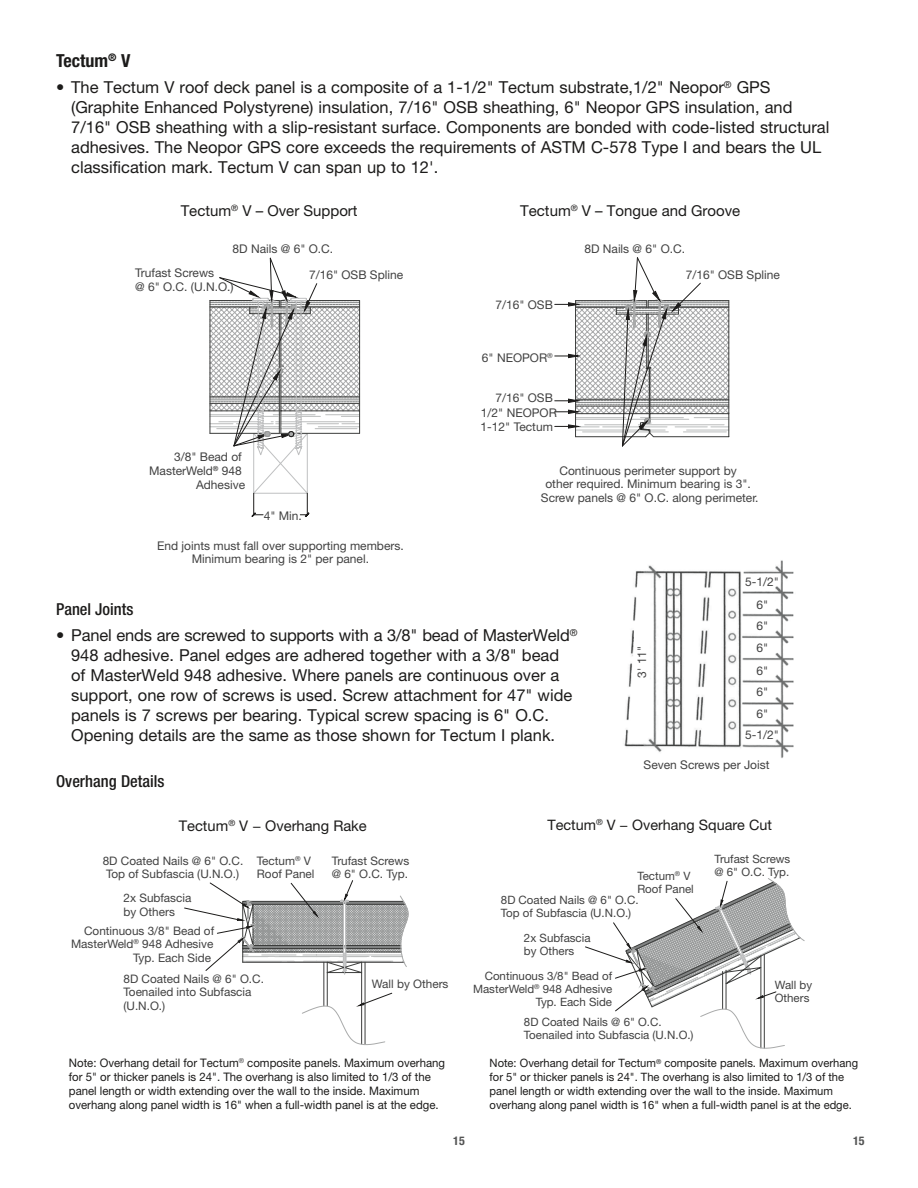
<style>
.page{position:relative;width:918px;height:1188px;background:#fff}
.page>*{position:absolute;margin:0;border:0;box-sizing:border-box;transform-origin:0 0}
.t1{font:700 condensed 18px "Helvetica Neue LT Std";color:#1c1b1a}
.t2{font:16.5px/19.8px "Helvetica Neue LT Std";color:#1c1b1a}
.t3{font:500 condensed 16.5px "Helvetica Neue LT Std";color:#1c1b1a}
.t4{font:15px "Helvetica Neue LT Std";color:#1c1b1a}
.t5{font:14.7px "Helvetica Neue LT Std";color:#1c1b1a}
.t6{font:14.4px "Helvetica Neue LT Std";color:#1c1b1a}
.t7{font:12px/13.5px "Helvetica Neue LT Std";color:#414141}
.t8{font:700 condensed 12px "Helvetica Neue LT Std";color:#535454}
.t9{font:11.7px/14.1px "Helvetica Neue LT Std";color:#1c1b1a}
.t10{font:11.7px/13.2px "Helvetica Neue LT Std";color:#414141}
.t11{font:11.55px/13.8px "Helvetica Neue LT Std";color:#1c1b1a}
.t12{font:11.55px/12.9px "Helvetica Neue LT Std";color:#414141}
</style>
<div class="page">
<svg style="left:555px;top:257px;width:174px;height:190px"></svg>
<svg style="left:209px;top:258px;width:151px;height:259px"></svg>
<img style="left:624px;top:560px;width:170px;height:198px">
<svg style="left:184px;top:880px;width:225px;height:165px"></svg>
<svg style="left:585px;top:878px;width:220px;height:171px"></svg>
<p class="t1" style="left:56px;top:50px;width:76px">Tectum<sup>®</sup> V</p>
<p class="t2" style="left:71px;top:77px;width:760px;text-indent:-15px">• The Tectum V roof deck panel is a composite of a 1-1/2" Tectum substrate,1/2" Neopor<sup>®</sup> GPS (Graphite Enhanced Polystyrene) insulation, 7/16" OSB sheathing, 6" Neopor GPS insulation, and 7/16" OSB sheathing with a slip-resistant surface. Components are bonded with code-listed structural adhesives. The Neopor GPS core exceeds the requirements of ASTM C-578 Type I and bears the UL classification mark. Tectum V can span up to 12'.</p>
<p class="t4" style="left:181px;top:202px;width:179px">Tectum<sup>®</sup> V – Over Support</p>
<p class="t4" style="left:520px;top:202px;width:222px">Tectum<sup>®</sup> V – Tongue and Groove</p>
<p class="t7" style="left:584px;top:242px;width:102px">8D Nails @ 6" O.C.</p>
<p class="t7" style="left:686px;top:268px;width:96px">7/16" OSB Spline</p>
<p class="t7" style="left:495px;top:298px;width:59px">7/16" OSB</p>
<p class="t7" style="left:233px;top:242px;width:102px">8D Nails @ 6" O.C.</p>
<p class="t7" style="left:135px;top:266px;width:81px">Trufast Screws</p>
<p class="t7" style="left:309px;top:268px;width:96px">7/16" OSB Spline</p>
<p class="t7" style="left:135px;top:279px;width:100px">@ 6" O.C. (U.N.O.)</p>
<p class="t7" style="left:482px;top:351px;width:72px">6" NEOPOR<sup>®</sup></p>
<p class="t7" style="left:495px;top:391px;width:59px">7/16" OSB</p>
<p class="t7" style="left:149px;top:449px;width:98px;line-height:14px;text-align:right">3/8" Bead of<br>MasterWeld<sup>®</sup> 948<br>Adhesive</p>
<p class="t7" style="left:264px;top:509px;width:40px">4" Min.</p>
<p class="t7" style="left:157px;top:538px;width:248px;text-align:center">End joints must fall over supporting members.<br>Minimum bearing is 2" per panel.</p>
<p class="t7" style="left:481px;top:405px;width:78px;line-height:14.7px">1/2" NEOPOR<br>1-12" Tectum</p>
<p class="t7" style="left:541px;top:463px;width:219px;text-align:center">Continuous perimeter support by<br>other required. Minimum bearing is 3".<br>Screw panels @ 6" O.C. along perimeter.</p>
<p class="t7" style="left:745px;top:575px;width:35px">5-1/2"</p>
<p class="t3" style="left:56px;top:599px;width:79px">Panel Joints</p>
<p class="t2" style="left:71px;top:626px;width:508px;text-indent:-15px">• Panel ends are screwed to supports with a 3/8" bead of MasterWeld<sup>® </sup>948 adhesive. Panel edges are adhered together with a 3/8" bead of MasterWeld 948 adhesive. Where panels are continuous over a support, one row of screws is used. Screw attachment for 47" wide panels is 7 screws per bearing. Typical screw spacing is 6" O.C.<br>Opening details are the same as those shown for Tectum I plank.</p>
<p class="t3" style="left:56px;top:772px;width:110px">Overhang Details</p>
<p class="t7" style="left:635px;top:678px;width:33px;rotate:-90deg">3' 11"</p>
<p class="t7" style="left:756px;top:594px;width:13px;line-height:20.7px">6"<br>6"</p>
<p class="t7" style="left:756px;top:636px;width:13px;line-height:22.5px">6"<br>6"</p>
<p class="t7" style="left:756px;top:680px;width:13px;line-height:22.8px">6"<br>6"</p>
<p class="t7" style="left:745px;top:728px;width:35px">5-1/2"</p>
<p class="t7" style="left:644px;top:758px;width:127px">Seven Screws per Joist</p>
<p class="t5" style="left:179px;top:817px;width:190px">Tectum<sup>®</sup> V − Overhang Rake</p>
<p class="t10" style="left:103px;top:854px;width:142px">8D Coated Nails @ 6" O.C.<br>Top of Subfascia (U.N.O.)</p>
<p class="t10" style="left:123px;top:891px;width:69px">2x Subfascia by Others</p>
<p class="t10" style="left:257px;top:854px;width:59px">Tectum<sup>®</sup> V<br>Roof Panel</p>
<p class="t10" style="left:332px;top:854px;width:79px">Trufast Screws @ 6" O.C. Typ.</p>
<p class="t6" style="left:547px;top:816px;width:226px">Tectum<sup>®</sup> V − Overhang Square Cut</p>
<p class="t12" style="left:637px;top:869px;width:58px">Tectum<sup>®</sup> V<br>Roof Panel</p>
<p class="t12" style="left:714px;top:853px;width:77px">Trufast Screws @ 6" O.C. Typ.</p>
<p class="t12" style="left:501px;top:894px;width:139px">8D Coated Nails @ 6" O.C.<br>Top of Subfascia (U.N.O.)</p>
<p class="t10" style="left:71px;top:924px;width:145px;text-align:right">Continuous 3/8" Bead of<br>MasterWeld<sup>®</sup> 948 Adhesive<br>Typ. Each Side</p>
<p class="t12" style="left:524px;top:931px;width:68px">2x Subfascia by Others</p>
<p class="t10" style="left:123px;top:972px;width:142px">8D Coated Nails @ 6" O.C.<br>Toenailed into Subfascia (U.N.O.)</p>
<p class="t10" style="left:372px;top:977px;width:78px">Wall by Others</p>
<p class="t12" style="left:473px;top:969px;width:141px;text-align:right">Continuous 3/8" Bead of<br>MasterWeld<sup>®</sup> 948 Adhesive<br>Typ. Each Side</p>
<p class="t12" style="left:775px;top:979px;width:39px">Wall by<br>Others</p>
<p class="t12" style="left:524px;top:1015px;width:171px">8D Coated Nails @ 6" O.C.<br>Toenailed into Subfascia (U.N.O.)</p>
<p class="t9" style="left:69px;top:1055px;width:378px">Note: Overhang detail for Tectum<sup>®</sup> composite panels. Maximum overhang for 5" or thicker panels is 24". The overhang is also limited to 1/3 of the panel length or width extending over the wall to the inside. Maximum overhang along panel width is 16" when a full-width panel is at the edge.</p>
<p class="t11" style="left:490px;top:1056px;width:370px">Note: Overhang detail for Tectum<sup>®</sup> composite panels. Maximum overhang for 5" or thicker panels is 24". The overhang is also limited to 1/3 of the panel length or width extending over the wall to the inside. Maximum overhang along panel width is 16" when a full-width panel is at the edge.</p>
<p class="t8" style="left:453px;top:1134px;width:13px">15</p>
<p class="t8" style="left:853px;top:1134px;width:13px">15</p>
</div>
